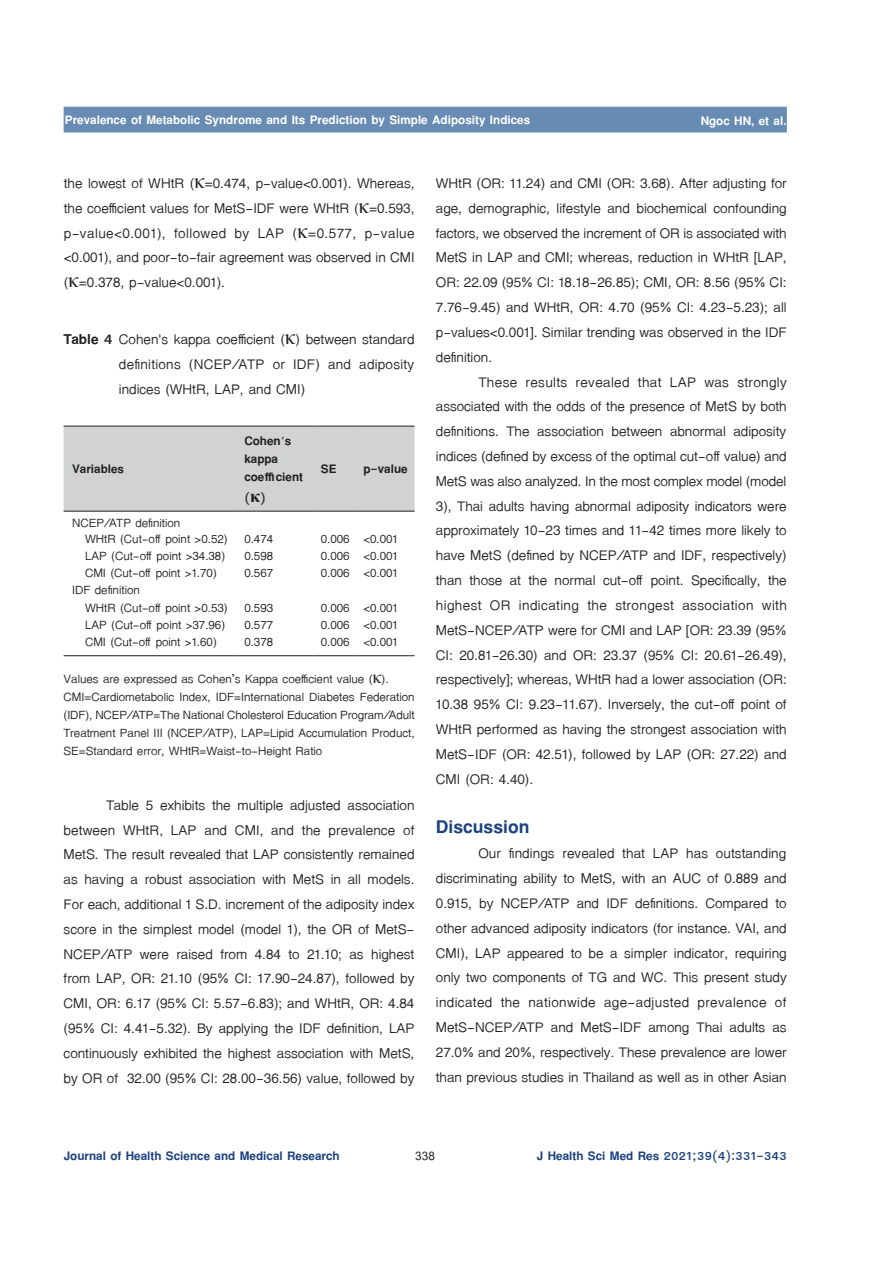
<style>
.page{position:relative;width:893px;height:1263px;background:#fff}
.page>*{position:absolute;margin:0;border:0;box-sizing:border-box;transform-origin:0 0}
.t1{font:700 27px "TF Lanna";color:#1b417f}
.t2{font:21px/24.8px "TF Lanna";color:#231f20;text-align:justify}
.t3{font:18px/18px "TF Lanna";color:#231f20}
.t4{font:700 18px "TF Lanna";color:#fff}
.t5{font:700 18px "TF Lanna";color:#1b417f}
.t6{font:700 18px/18px "TF Lanna";color:#231f20}
.t7{font:700 18px "Cordia UPC";color:#231f20}
.s1{font-family:"Times New Roman"}
.s2{font-weight:700}
</style>
<div class="page">
<div style="left:64px;top:107px;width:723px;height:25px;background:#678bb3"></div>
<div style="left:64px;top:427px;width:351px;height:84px;background:#d1d2d4"></div>
<hr style="left:64px;top:426px;width:172px;height:1px;background:#231f20">
<hr style="left:236px;top:426px;width:76px;height:1px;background:#231f20">
<hr style="left:312px;top:426px;width:43px;height:1px;background:#231f20">
<hr style="left:355px;top:426px;width:60px;height:1px;background:#231f20">
<hr style="left:64px;top:511px;width:172px;height:1px;background:#231f20">
<hr style="left:236px;top:511px;width:76px;height:1px;background:#231f20">
<hr style="left:312px;top:511px;width:43px;height:1px;background:#231f20">
<hr style="left:355px;top:511px;width:60px;height:1px;background:#231f20">
<hr style="left:64px;top:655px;width:172px;height:1px;background:#231f20">
<hr style="left:236px;top:655px;width:76px;height:1px;background:#231f20">
<hr style="left:312px;top:655px;width:43px;height:1px;background:#231f20">
<hr style="left:355px;top:655px;width:60px;height:1px;background:#231f20">
<p class="t4" style="left:65px;top:109px;width:467px">Prevalence of Metabolic Syndrome and Its Prediction by Simple Adiposity Indices</p>
<p class="t4" style="left:701px;top:109px;width:87px">Ngoc HN, et al.</p>
<p class="t2" style="left:64px;top:171px;width:352px">the lowest of WHtR (<span class="s1">κ</span>=0.474, p-value&lt;0.001). Whereas, the coefficient values for MetS-IDF were WHtR (<span class="s1">κ</span>=0.593, p-value&lt;0.001), followed by LAP (<span class="s1">κ</span>=0.577, p-value &lt;0.001), and poor-to-fair agreement was observed in CMI (<span class="s1">κ</span>=0.378, p-value&lt;0.001).</p>
<p class="t2" style="left:436px;top:171px;width:352px">WHtR (OR: 11.24) and CMI (OR: 3.68). After adjusting for age, demographic, lifestyle and biochemical confounding factors, we observed the increment of OR is associated with MetS in LAP and CMI; whereas, reduction in WHtR [LAP, OR: 22.09 (95% CI: 18.18-26.85); CMI, OR: 8.56 (95% CI:<br>7.76-9.45) and WHtR, OR: 4.70 (95% CI: 4.23-5.23); all p-values&lt;0.001]. Similar trending was observed in the IDF definition.</p>
<p class="t2" style="left:436px;top:369px;width:353px;text-indent:43px">These results revealed that LAP was strongly associated with the odds of the presence of MetS by both definitions. The association between abnormal adiposity indices (defined by excess of the optimal cut-off value) and MetS was also analyzed. In the most complex model (model 3), Thai adults having abnormal adiposity indicators were approximately 10-23 times and 11-42 times more likely to have MetS (defined by NCEP/ATP and IDF, respectively) than those at the normal cut-off point. Specifically, the highest OR indicating the strongest association with MetS-NCEP/ATP were for CMI and LAP [OR: 23.39 (95% CI: 20.81-26.30) and OR: 23.37 (95% CI: 20.61-26.49), respectively]; whereas, WHtR had a lower association (OR:<br>10.38 95% CI: 9.23-11.67). Inversely, the cut-off point of WHtR performed as having the strongest association with MetS-IDF (OR: 42.51), followed by LAP (OR: 27.22) and CMI (OR: 4.40).</p>
<p class="t1" style="left:436px;top:810px;width:95px">Discussion</p>
<p class="t2" style="left:436px;top:841px;width:352px;text-indent:43px">Our findings revealed that LAP has outstanding discriminating ability to MetS, with an AUC of 0.889 and 0.915, by NCEP/ATP and IDF definitions. Compared to other advanced adiposity indicators (for instance. VAI, and CMI), LAP appeared to be a simpler indicator, requiring only two components of TG and WC. This present study indicated the nationwide age-adjusted prevalence of MetS-NCEP/ATP and MetS-IDF among Thai adults as 27.0% and 20%, respectively. These prevalence are lower than previous studies in Thailand as well as in other Asian</p>
<p class="t2" style="left:119px;top:327px;width:297px;line-height:25.2px;text-indent:-55px"><span class="s2">Table 4</span> Cohen's kappa coefficient (<span class="s1">κ</span>) between standard definitions (NCEP/ATP or IDF) and adiposity indices (WHtR, LAP, and CMI)</p>
<p class="t6" style="left:244px;top:431px;width:60px">Cohen's kappa coefficient</p>
<p class="t6" style="left:244px;top:489px;width:23px">(<span class="s1">κ</span>)</p>
<p class="t6" style="left:321px;top:460px;width:17px">SE</p>
<p class="t6" style="left:363px;top:460px;width:46px">p-value</p>
<p class="t6" style="left:72px;top:460px;width:54px">Variables</p>
<p class="t3" style="left:85px;top:514px;width:190px;line-height:16.6px;text-indent:-13px">NCEP/ATP definition<br>WHtR (Cut-off point &gt;0.52) 0.474</p>
<p class="t3" style="left:321px;top:530px;width:78px">0.006 &lt;0.001</p>
<p class="t3" style="left:85px;top:547px;width:190px">LAP (Cut-off point &gt;34.38) 0.598</p>
<p class="t3" style="left:321px;top:547px;width:78px">0.006 &lt;0.001</p>
<p class="t3" style="left:85px;top:564px;width:133px">CMI (Cut-off point &gt;1.70)</p>
<p class="t3" style="left:244px;top:564px;width:30px">0.567</p>
<p class="t3" style="left:321px;top:564px;width:78px">0.006 &lt;0.001</p>
<p class="t3" style="left:85px;top:582px;width:190px;line-height:17px;text-indent:-13px">IDF definition<br>WHtR (Cut-off point &gt;0.53) 0.593</p>
<p class="t3" style="left:321px;top:598px;width:78px">0.006 &lt;0.001</p>
<p class="t3" style="left:85px;top:615px;width:190px">LAP (Cut-off point &gt;37.96) 0.577</p>
<p class="t3" style="left:321px;top:615px;width:78px">0.006 &lt;0.001</p>
<p class="t3" style="left:85px;top:632px;width:133px">CMI (Cut-off point &gt;1.60)</p>
<p class="t3" style="left:244px;top:632px;width:30px">0.378</p>
<p class="t3" style="left:64px;top:623px;width:336px;line-height:37px;text-indent:257px">0.006 &lt;0.001<br>Values are expressed as Cohen’s Kappa coefficient value (<span class="s1">κ</span>).</p>
<p class="t3" style="left:64px;top:687px;width:352px;text-align:justify">CMI=Cardiometabolic Index, IDF=International Diabetes Federation (IDF), NCEP/ATP=The National Cholesterol Education Program/Adult Treatment Panel III (NCEP/ATP), LAP=Lipid Accumulation Product, SE=Standard error, WHtR=Waist-to-Height Ratio</p>
<p class="t2" style="left:64px;top:793px;width:352px;text-indent:43px">Table 5 exhibits the multiple adjusted association between WHtR, LAP and CMI, and the prevalence of MetS. The result revealed that LAP consistently remained as having a robust association with MetS in all models.<br>For each, additional 1 S.D. increment of the adiposity index score in the simplest model (model 1), the OR of MetS-NCEP/ATP were raised from 4.84 to 21.10; as highest from LAP, OR: 21.10 (95% CI: 17.90-24.87), followed by CMI, OR: 6.17 (95% CI: 5.57-6.83); and WHtR, OR: 4.84 (95% CI: 4.41-5.32). By applying the IDF definition, LAP continuously exhibited the highest association with MetS, by OR of 32.00 (95% CI: 28.00-36.56) value, followed by</p>
<p class="t5" style="left:64px;top:1145px;width:277px">Journal of Health Science and Medical Research</p>
<p class="t7" style="left:415px;top:1145px;width:21px">338</p>
<p class="t5" style="left:537px;top:1145px;width:251px">J Health Sci Med Res 2021;39(4):331-343</p>
</div>
